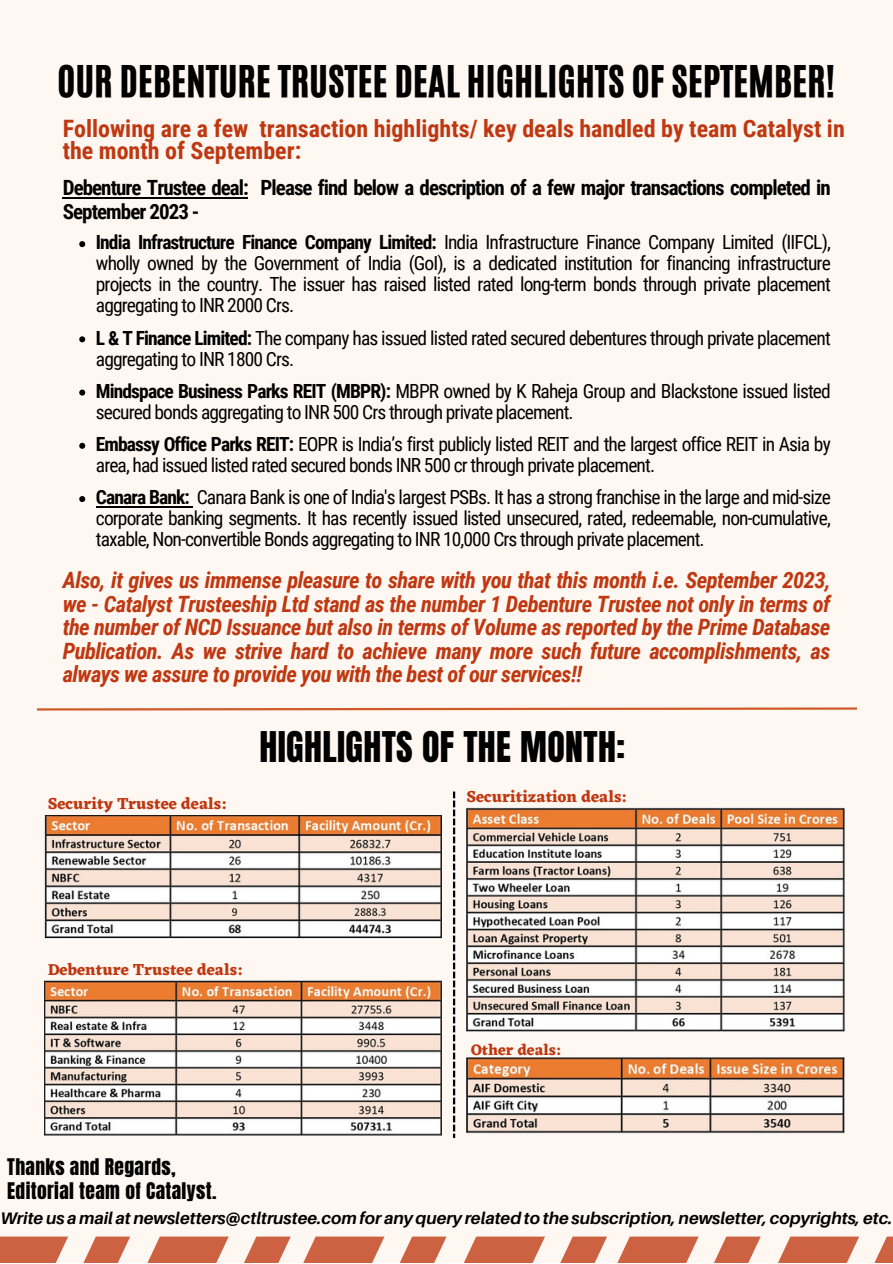
<style>
.page{position:relative;width:893px;height:1264px;background:#fff}
.page>*{position:absolute;margin:0;border:0;box-sizing:border-box;transform-origin:0 0}
.t1{font:36.75px "CA Generated";letter-spacing:.01em;color:#000}
.t2{font:36px "Anton";letter-spacing:.01em;color:#000}
.t3{font:700 24px/22.5px "Roboto Condensed";color:#bf3811}
.t4{font:italic 700 22.5px/23.5px "Roboto Condensed";letter-spacing:-.025em;color:#bf3811;text-align:justify}
.t5{font:700 21px/23.2px "Roboto Condensed";letter-spacing:-.045em;color:#000}
.t6{font:19.5px/21px "Roboto Condensed";letter-spacing:-.045em;color:#000}
.t7{font:19.5px "Anton";letter-spacing:.02em;color:#000}
.t8{font:italic 700 16.8px "Aileron";color:#000}
.t9{font:700 16.35px "Eczar";color:#bf3811}
.t10{font:700 15.6px "Eczar";color:#bf3811}
.s1{font-weight:700}
</style>
<div class="page">
<div style="left:0;top:0;width:892px;height:1262px;background:#fff8f2"></div>
<svg style="left:0;top:1236px;width:892px;height:26px"></svg>
<svg style="left:37px;top:707px;width:820px;height:4px"></svg>
<svg style="left:453px;top:791px;width:2px;height:346px"></svg>
<img style="left:44px;top:815px;width:397px;height:124px">
<img style="left:44px;top:980px;width:397px;height:155px">
<img style="left:466px;top:807px;width:378px;height:224px">
<img style="left:466px;top:1057px;width:378px;height:76px">
<svg style="left:79px;top:241px;width:6px;height:6px"></svg>
<svg style="left:79px;top:336px;width:6px;height:6px"></svg>
<svg style="left:79px;top:389px;width:6px;height:6px"></svg>
<svg style="left:79px;top:443px;width:6px;height:6px"></svg>
<svg style="left:79px;top:496px;width:6px;height:6px"></svg>
<hr style="left:96px;top:506px;width:93px;height:1px;background:#000">
<hr style="left:63px;top:197px;width:185px;height:1px;background:#000">
<p class="t1" style="left:57px;top:55px;width:779px">OUR DEBENTURE TRUSTEE DEAL HIGHLIGHTS OF SEPTEMBER!</p>
<p class="t3" style="left:63px;top:117px;width:783px">Following are a few transaction highlights/ key deals handled by team Catalyst in the month of September:</p>
<p class="t5" style="left:63px;top:177px;width:769px">Debenture Trustee deal: Please find below a description of a few major transactions completed in<br>September 2023 -</p>
<p class="t6" style="left:96px;top:232px;width:736px;text-align:justify"><span class="s1">India Infrastructure Finance Company Limited:</span> India Infrastructure Finance Company Limited (IIFCL), wholly owned by the Government of India (GoI), is a dedicated institution for financing infrastructure projects in the country. The issuer has raised listed rated long-term bonds through private placement aggregating to INR 2000 Crs.</p>
<p class="t6" style="left:96px;top:327px;width:736px"><span class="s1">L &amp; T Finance Limited:</span> The company has issued listed rated secured debentures through private placement aggregating to INR 1800 Crs.</p>
<p class="t6" style="left:96px;top:380px;width:736px"><span class="s1">Mindspace Business Parks REIT (MBPR):</span> MBPR owned by K Raheja Group and Blackstone issued listed secured bonds aggregating to INR 500 Crs through private placement.</p>
<p class="t6" style="left:96px;top:434px;width:736px"><span class="s1">Embassy Office Parks REIT:</span> EOPR is India’s first publicly listed REIT and the largest office REIT in Asia by area, had issued listed rated secured bonds INR 500 cr through private placement.</p>
<p class="t6" style="left:96px;top:487px;width:736px;text-align:justify"><span class="s1">Canara Bank:</span> Canara Bank is one of India's largest PSBs. It has a strong franchise in the large and mid-size corporate banking segments. It has recently issued listed unsecured, rated, redeemable, non-cumulative, taxable, Non-convertible Bonds aggregating to INR 10,000 Crs through private placement.</p>
<p class="t4" style="left:63px;top:568px;width:769px">Also, it gives us immense pleasure to share with you that this month i.e. September 2023, we - Catalyst Trusteeship Ltd stand as the number 1 Debenture Trustee not only in terms of the number of NCD Issuance but also in terms of Volume as reported by the Prime Database Publication. As we strive hard to achieve many more such future accomplishments, as always we assure to provide you with the best of our services!!</p>
<p class="t9" style="left:48px;top:794px;width:181px">Security Trustee deals:</p>
<p class="t2" style="left:259px;top:721px;width:367px">HIGHLIGHTS OF THE MONTH:</p>
<p class="t9" style="left:466px;top:787px;width:163px">Securitization deals:</p>
<p class="t9" style="left:48px;top:959px;width:197px">Debenture Trustee deals:</p>
<p class="t10" style="left:471px;top:1040px;width:92px">Other deals:</p>
<p class="t7" style="left:7px;top:1153px;width:170px">Thanks and Regards,</p>
<p class="t7" style="left:7px;top:1176px;width:211px">Editorial team of Catalyst.</p>
<p class="t8" style="left:0;top:1207px;width:893px">Write us a mail at newsletters@ctltrustee.com for any query related to the subscription, newsletter, copyrights, etc.</p>
</div>
